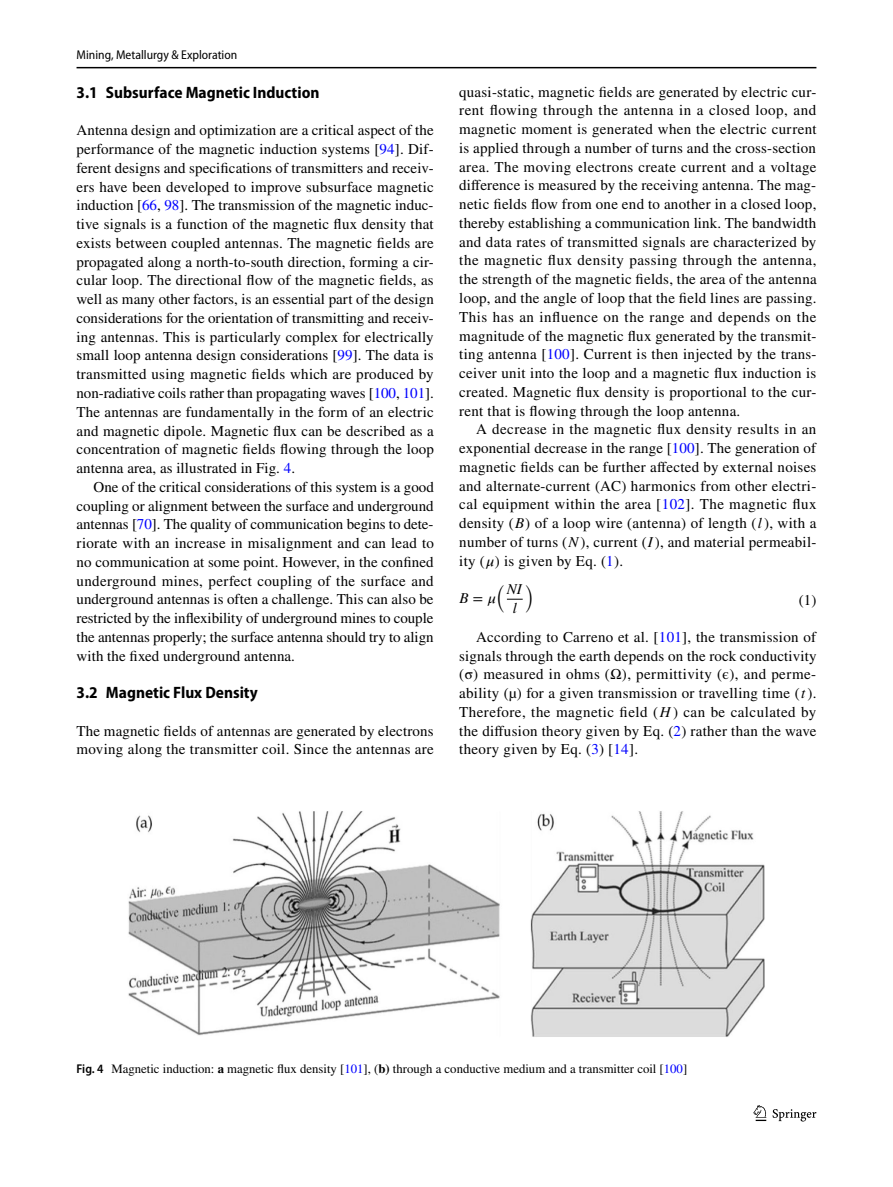
<style>
.page{position:relative;width:893px;height:1187px;background:#fff}
.page>*{position:absolute;margin:0;border:0;box-sizing:border-box;transform-origin:0 0}
.t1{font:700 semi-condensed 16.5px "Myriad Pro";color:#000}
.t2{font:15px/18.8px "STIX";letter-spacing:.015em;color:#000;text-align:justify}
.t3{font:15px/19.2px "STIX General Italic 4";color:#000;text-align:center}
.t4{font:15px "STIX Math Extensions";color:#000}
.t5{font:12.75px "STIX";color:#000}
.t6{font:semi-condensed 12.75px "Myriad Pro";color:#000}
.s1{color:#00f}
.s2{font-family:"STIX General Italic 5"}
.s3{font-family:"STIX General Italic 6"}
.s4{font-family:"STIX General Italic 7"}
.s5{font-family:"STIX General Italic 8"}
.s6{font-family:"STIX Math Italic 8"}
.s7{font-family:"STIX Math Regular 4"}
.s8{font-family:"STIX Math Italic 7"}
.s9{font-family:"STIX General Italic 9"}
.s10{font-family:"STIX General Italic 10"}
.s11{font-family:"Myriad Pro";font-weight:600;font-stretch:semi-condensed}
.s12{font-weight:700}
</style>
<div class="page">
<hr style="left:77px;top:67px;width:739px;height:1px;background:#000">
<svg style="left:753px;top:1105px;width:13px;height:15px"></svg>
<svg style="left:773px;top:1109px;width:43px;height:12px"></svg>
<svg style="left:507px;top:598px;width:16px;height:1px"></svg>
<img style="left:128px;top:811px;width:637px;height:226px">
<p class="t6" style="left:77px;top:48px;width:162px">Mining, Metallurgy &amp; Exploration</p>
<p class="t1" style="left:77px;top:83px;width:244px">3.1 Subsurface Magnetic Induction</p>
<p class="t2" style="left:77px;top:122px;width:359px">Antenna design and optimization are a critical aspect of the performance of the magnetic induction systems [<span class="s1">94</span>]. Dif&shy;ferent designs and specifications of transmitters and receiv&shy;ers have been developed to improve subsurface magnetic induction [<span class="s1">66</span>, <span class="s1">98</span>]. The transmission of the magnetic induc&shy;tive signals is a function of the magnetic flux density that exists between coupled antennas. The magnetic fields are propagated along a north-to-south direction, forming a cir&shy;cular loop. The directional flow of the magnetic fields, as well as many other factors, is an essential part of the design considerations for the orientation of transmitting and receiv&shy;ing antennas. This is particularly complex for electrically small loop antenna design considerations [<span class="s1">99</span>]. The data is transmitted using magnetic fields which are produced by non-radiative coils rather than propagating waves [<span class="s1">100</span>, <span class="s1">101</span>].<br>The antennas are fundamentally in the form of an electric and magnetic dipole. Magnetic flux can be described as a concentration of magnetic fields flowing through the loop antenna area, as illustrated in Fig. <span class="s1">4</span>.</p>
<p class="t2" style="left:77px;top:478px;width:359px;text-indent:17px">One of the critical considerations of this system is a good coupling or alignment between the surface and underground antennas [<span class="s1">70</span>]. The quality of communication begins to dete&shy;riorate with an increase in misalignment and can lead to no communication at some point. However, in the confined underground mines, perfect coupling of the surface and underground antennas is often a challenge. This can also be restricted by the inflexibility of underground mines to couple the antennas properly; the surface antenna should try to align with the fixed underground antenna.</p>
<p class="t1" style="left:77px;top:683px;width:183px">3.2 Magnetic Flux Density</p>
<p class="t2" style="left:77px;top:722px;width:359px">The magnetic fields of antennas are generated by electrons moving along the transmitter coil. Since the antennas are</p>
<p class="t2" style="left:459px;top:83px;width:359px">quasi-static, magnetic fields are generated by electric cur&shy;rent flowing through the antenna in a closed loop, and magnetic moment is generated when the electric current is applied through a number of turns and the cross-section area. The moving electrons create current and a voltage difference is measured by the receiving antenna. The mag&shy;netic fields flow from one end to another in a closed loop, thereby establishing a communication link. The bandwidth and data rates of transmitted signals are characterized by the magnetic flux density passing through the antenna, the strength of the magnetic fields, the area of the antenna loop, and the angle of loop that the field lines are passing.<br>This has an influence on the range and depends on the magnitude of the magnetic flux generated by the transmit&shy;ting antenna [<span class="s1">100</span>]. Current is then injected by the trans&shy;ceiver unit into the loop and a magnetic flux induction is created. Magnetic flux density is proportional to the cur&shy;rent that is flowing through the loop antenna.</p>
<p class="t2" style="left:459px;top:421px;width:359px;text-indent:17px">A decrease in the magnetic flux density results in an exponential decrease in the range [<span class="s1">100</span>]. The generation of magnetic fields can be further affected by external noises and alternate-current (AC) harmonics from other electri&shy;cal equipment within the area [<span class="s1">102</span>]. The magnetic flux density (<span class="s2">B</span>) of a loop wire (antenna) of length (<span class="s3">l</span>), with a number of turns (<span class="s4">N</span>), current (<span class="s5">I</span>), and material permeabil&shy;ity (<span class="s6">𝜇</span>) is given by Eq. (<span class="s1">1</span>).</p>
<p class="t4" style="left:496px;top:572px;width:10px">(</p>
<p class="t3" style="left:507px;top:581px;width:17px">NI l</p>
<p class="t4" style="left:524px;top:572px;width:11px">)</p>
<p class="t3" style="left:459px;top:589px;width:38px">B<span class="s7">=</span><span class="s8">𝜇</span></p>
<p class="t2" style="left:799px;top:591px;width:19px">(1)</p>
<p class="t2" style="left:459px;top:628px;width:359px;text-indent:17px">According to Carreno et al. [<span class="s1">101</span>], the transmission of signals through the earth depends on the rock conductivity (σ) measured in ohms (Ω), permittivity (ϵ), and perme&shy;ability (µ) for a given transmission or travelling time (<span class="s9">t</span>).<br>Therefore, the magnetic field (<span class="s10">H</span> ) can be calculated by the diffusion theory given by Eq. (<span class="s1">2</span>) rather than the wave theory given by Eq. (<span class="s1">3</span>) [<span class="s1">14</span>].</p>
<p class="t5" style="left:77px;top:1059px;width:612px"><span class="s11">Fig. 4</span> Magnetic induction: <span class="s12">a</span> magnetic flux density [<span class="s1">101</span>], (<span class="s12">b)</span> through a conductive medium and a transmitter coil [<span class="s1">100</span>]</p>
</div>
